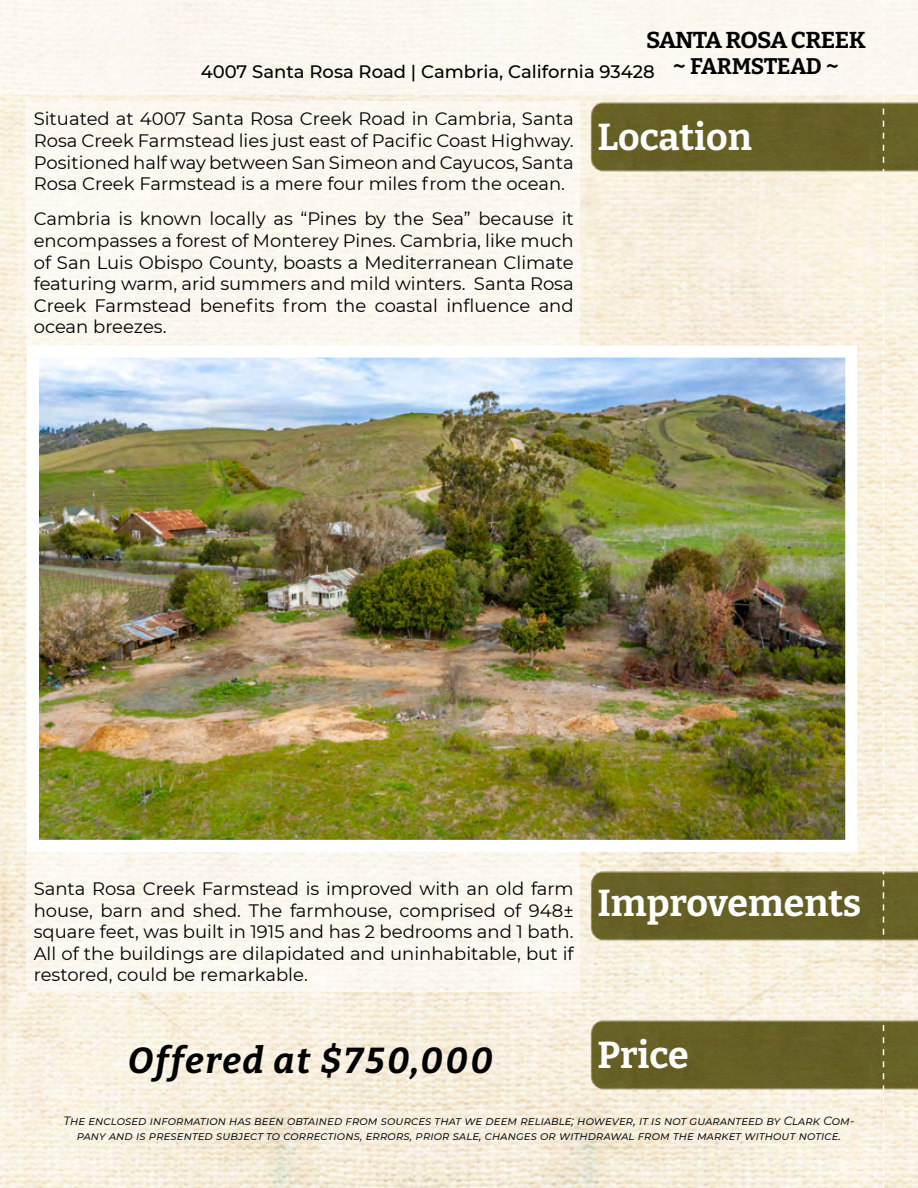
<style>
.page{position:relative;width:918px;height:1188px;background:#fff}
.page>*{position:absolute;margin:0;border:0;box-sizing:border-box;transform-origin:0 0}
.t1{font:700 37.5px "Bitter";color:#fff}
.t2{font:italic 700 36px "Bitter";letter-spacing:.055em;color:#000}
.t3{font:700 22.95px "Bitter";letter-spacing:-.04em;color:#000;scale:1.04 1}
.t4{font:18px/21.6px "Montserrat";color:#000;text-align:justify}
.t5{font:500 18px "Montserrat";color:#000}
.t6{font:italic 12px/15px "Montserrat";color:#000;text-align:center}
</style>
<div class="page">
<img style="left:0;top:94px;width:918px;height:1094px">
<img style="left:581px;top:101px;width:337px;height:75px">
<img style="left:581px;top:871px;width:337px;height:74px">
<img style="left:581px;top:1019px;width:337px;height:75px">
<div style="left:27px;top:101px;width:553px;height:891px;background:#fbf8f0"></div>
<img style="left:40px;top:359px;width:804px;height:480px">
<div style="left:27px;top:346px;width:830px;height:506px;border:12px solid #fff"></div>
<div style="left:0;top:0;width:918px;height:94px;background:#fbf8f0"></div>
<svg style="left:883px;top:0;width:1px;height:1188px"></svg>
<p class="t3" style="left:646px;top:25px;width:213px">SANTA ROSA CREEK</p>
<p class="t5" style="left:201px;top:59px;width:640px">4007 Santa Rosa Road | Cambria, California 93428 <sup>~</sup> <sup>FARMSTEAD</sup> <sup>~</sup></p>
<p class="t4" style="left:34px;top:108px;width:542px">Situated at 4007 Santa Rosa Creek Road in Cambria, Santa Rosa Creek Farmstead lies just east of Pacific Coast Highway.<br>Positioned half way between San Simeon and Cayucos, Santa Rosa Creek Farmstead is a mere four miles from the ocean.</p>
<p class="t4" style="left:34px;top:207px;width:542px">Cambria is known locally as “Pines by the Sea” because it encompasses a forest of Monterey Pines. Cambria, like much of San Luis Obispo County, boasts a Mediterranean Climate featuring warm, arid summers and mild winters. Santa Rosa Creek Farmstead benefits from the coastal influence and ocean breezes.</p>
<h1 class="t1" style="left:597px;top:113px;width:156px">Location</h1>
<p class="t4" style="left:34px;top:877px;width:542px">Santa Rosa Creek Farmstead is improved with an old farm house, barn and shed. The farmhouse, comprised of 948± square feet, was built in 1915 and has 2 bedrooms and 1 bath.<br>All of the buildings are dilapidated and uninhabitable, but if restored, could be remarkable.</p>
<h1 class="t1" style="left:597px;top:879px;width:266px">Improvements</h1>
<h2 class="t2" style="left:128px;top:1038px;width:367px">Offered at $750,000</h2>
<h1 class="t1" style="left:597px;top:1031px;width:93px">Price</h1>
<p class="t6" style="left:63px;top:1113px;width:793px">The enclosed information has been obtained from sources that we deem reliable; however, it is not guaranteed by Clark Com&shy;pany and is presented subject to corrections, errors, prior sale, changes or withdrawal from the market without notice.</p>
</div>
